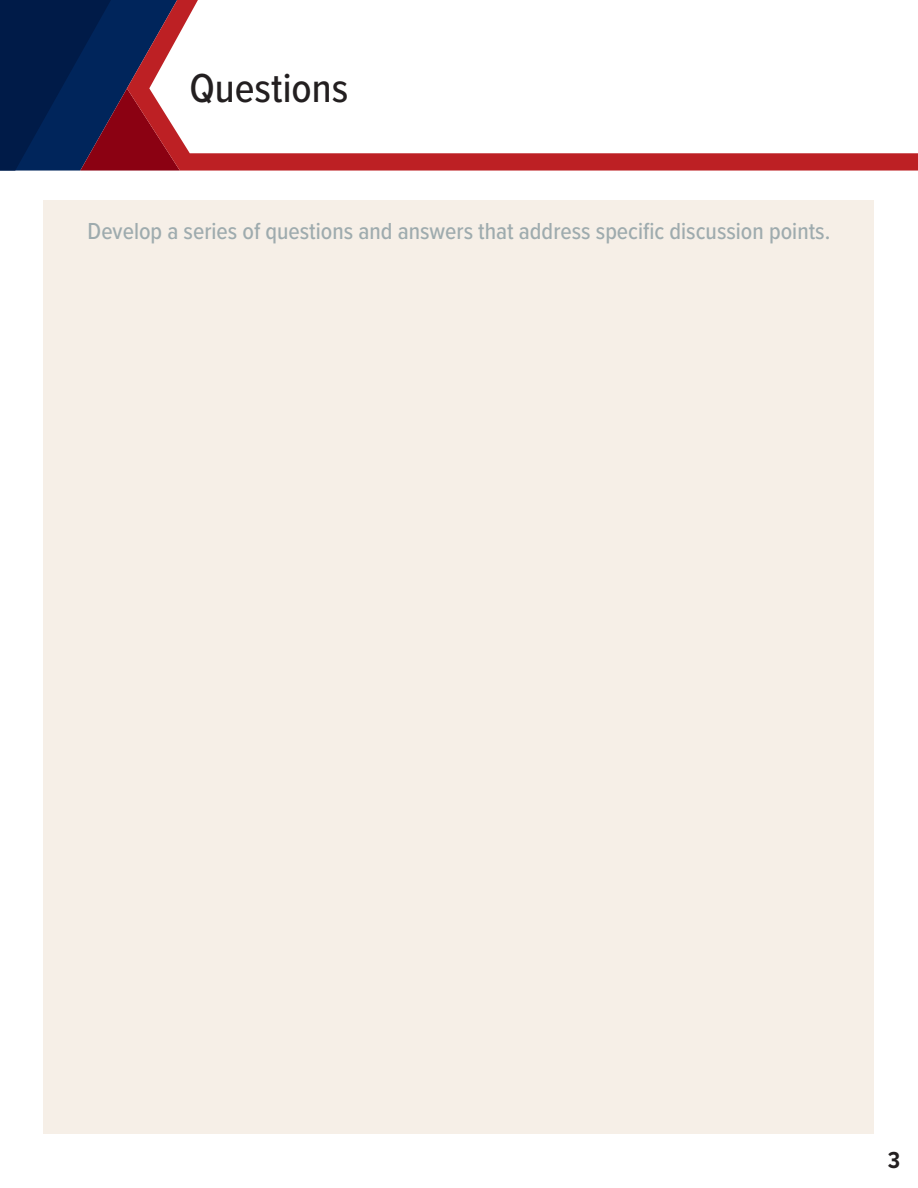
<style>
.page{position:relative;width:918px;height:1188px;background:#fff}
.page>*{position:absolute;margin:0;border:0;box-sizing:border-box;transform-origin:0 0}
.t1{font:500 42px "Proxima Nova Cond";color:#231f20}
.t2{font:500 24px "Proxima Nova Cond";color:#9eabae}
.t3{font:700 24px "Proxima Nova Cond";color:#231f20}
</style>
<div class="page">
<div style="left:44px;top:200px;width:830px;height:934px;background:#f6efe7"></div>
<svg style="left:0;top:0;width:127px;height:171px;background:#0d1d4b"></svg>
<svg style="left:127px;top:0;width:791px;height:171px"></svg>
<h1 class="t1" style="left:189px;top:57px;width:160px">Questions</h1>
<p class="t2" style="left:88px;top:213px;width:744px">Develop a series of questions and answers that address specific discussion points.</p>
<p class="t3" style="left:888px;top:1143px;width:14px">3</p>
</div>
